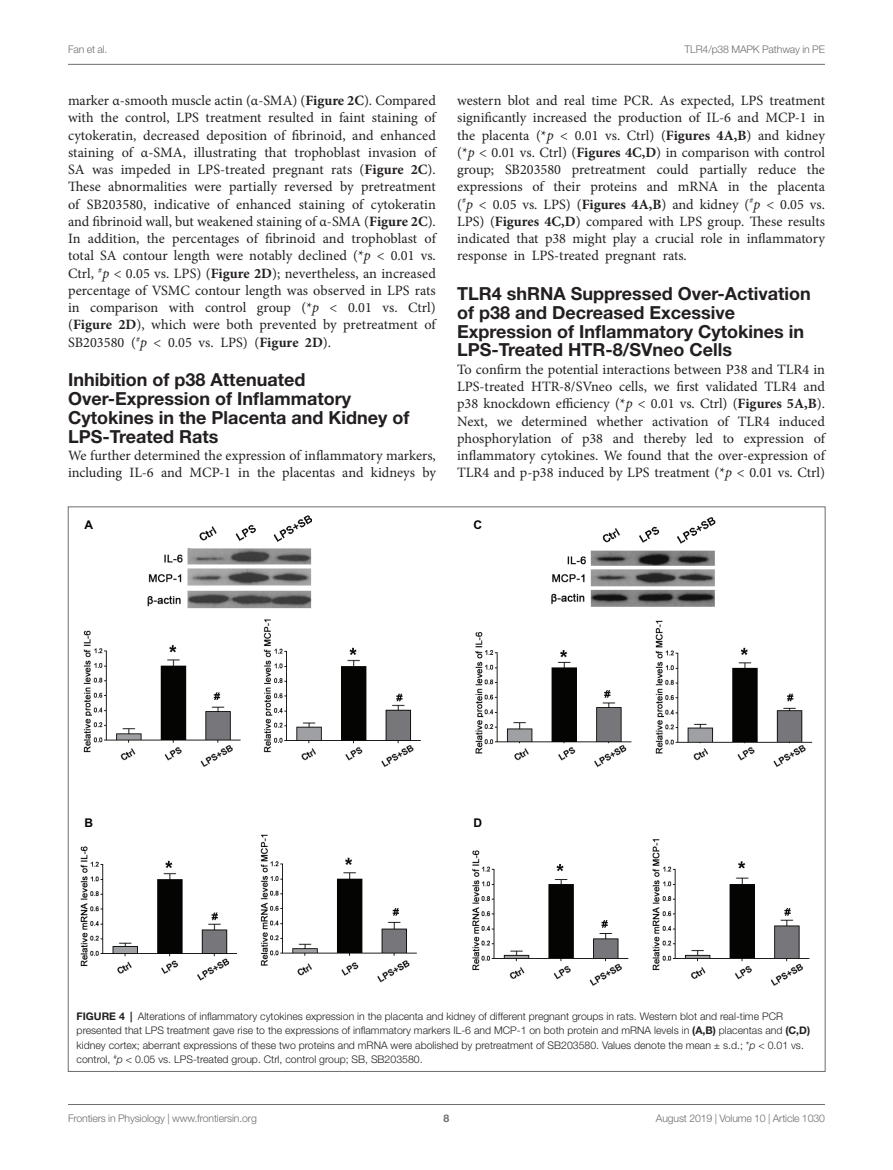
<style>
.page{position:relative;width:893px;height:1170px;background:#fff}
.page>*{position:absolute;margin:0;border:0;box-sizing:border-box;transform-origin:0 0}
.HEAD_2{font:700 18px/18.8px "Helvetica Neue LT Std";color:#231f20}
.TEXT_FLUSH{font:14.25px/17.2px "Minion Pro";color:#231f20;text-align:justify}
.t1{font:700 12px "Arial";color:#040503}
.FIG_LEG{font:300 10.5px/14.2px "Helvetica Neue LT Std";color:#231f20}
.t2{font:300 10.5px "Helvetica Neue LT Std";letter-spacing:-.015em;color:#6c6d70}
.t3{font:700 10.5px "Helvetica Neue LT Std";color:#6c6d70}
.s1{font-weight:700}
.s2{font-style:italic}
</style>
<div class="page">
<hr style="left:68px;top:64px;width:757px;height:1px;background:#6c6d70">
<hr style="left:68px;top:1104px;width:757px;height:1px;background:#6c6d70">
<img style="left:81px;top:515px;width:731px;height:471px">
<p class="t2" style="left:68px;top:42px;width:41px">Fan et al.</p>
<p class="t2" style="left:685px;top:42px;width:142px">TLR4/p38 MAPK Pathway in PE</p>
<p class="TEXT_FLUSH" style="left:68px;top:92px;width:369px">marker α-smooth muscle actin (α-SMA) (<span class="s1">Figure 2C</span>). Compared with the control, LPS treatment resulted in faint staining of cytokeratin, decreased deposition of fibrinoid, and enhanced staining of α-SMA, illustrating that trophoblast invasion of SA was impeded in LPS-treated pregnant rats (<span class="s1">Figure 2C</span>).<br>These abnormalities were partially reversed by pretreatment of SB203580, indicative of enhanced staining of cytokeratin and fibrinoid wall, but weakened staining of α-SMA (<span class="s1">Figure 2C</span>).<br>In addition, the percentages of fibrinoid and trophoblast of total SA contour length were notably declined (*<span class="s2">p</span> &lt; 0.01 vs.<br>Ctrl, <sup>#</sup><span class="s2">p</span> &lt; 0.05 vs. LPS) (<span class="s1">Figure 2D</span>); nevertheless, an increased percentage of VSMC contour length was observed in LPS rats in comparison with control group (*<span class="s2">p</span> &lt; 0.01 vs. Ctrl) (<span class="s1">Figure 2D</span>), which were both prevented by pretreatment of SB203580 (<sup>#</sup><span class="s2">p</span> &lt; 0.05 vs. LPS) (<span class="s1">Figure 2D</span>).</p>
<p class="HEAD_2" style="left:68px;top:370px;width:343px">Inhibition of p38 Attenuated<br>Over-Expression of Inflammatory<br>Cytokines in the Placenta and Kidney of<br>LPS-Treated Rats</p>
<p class="TEXT_FLUSH" style="left:68px;top:447px;width:369px">We further determined the expression of inflammatory markers, including IL-6 and MCP-1 in the placentas and kidneys by</p>
<p class="t1" style="left:84px;top:516px;width:10px">A</p>
<p class="TEXT_FLUSH" style="left:457px;top:92px;width:369px">western blot and real time PCR. As expected, LPS treatment significantly increased the production of IL-6 and MCP-1 in the placenta (*<span class="s2">p</span> &lt; 0.01 vs. Ctrl) (<span class="s1">Figures 4A,B</span>) and kidney (*<span class="s2">p</span> &lt; 0.01 vs. Ctrl) (<span class="s1">Figures 4C,D</span>) in comparison with control group; SB203580 pretreatment could partially reduce the expressions of their proteins and mRNA in the placenta (<sup>#</sup><span class="s2">p</span> &lt; 0.05 vs. LPS) (<span class="s1">Figures 4A,B</span>) and kidney (<sup>#</sup><span class="s2">p</span> &lt; 0.05 vs.<br>LPS) (<span class="s1">Figures 4C,D</span>) compared with LPS group. These results indicated that p38 might play a crucial role in inflammatory response in LPS-treated pregnant rats.</p>
<p class="HEAD_2" style="left:457px;top:284px;width:355px">TLR4 shRNA Suppressed Over-Activation of p38 and Decreased Excessive Expression of Inflammatory Cytokines in LPS-Treated HTR-8/SVneo Cells</p>
<p class="TEXT_FLUSH" style="left:457px;top:360px;width:369px">To confirm the potential interactions between P38 and TLR4 in LPS-treated HTR-8/SVneo cells, we first validated TLR4 and p38 knockdown efficiency (*<span class="s2">p</span> &lt; 0.01 vs. Ctrl) (<span class="s1">Figures 5A,B</span>).<br>Next, we determined whether activation of TLR4 induced phosphorylation of p38 and thereby led to expression of inflammatory cytokines. We found that the over-expression of TLR4 and p-p38 induced by LPS treatment (*<span class="s2">p</span> &lt; 0.01 vs. Ctrl)</p>
<p class="t1" style="left:473px;top:516px;width:10px">C</p>
<p class="t1" style="left:84px;top:814px;width:10px">B</p>
<p class="t1" style="left:473px;top:814px;width:10px">D</p>
<p class="FIG_LEG" style="left:77px;top:1009px;width:735px"><span class="s1">FIGURE 4 |</span> Alterations of inflammatory cytokines expression in the placenta and kidney of different pregnant groups in rats. Western blot and real-time PCR presented that LPS treatment gave rise to the expressions of inflammatory markers IL-6 and MCP-1 on both protein and mRNA levels in <span class="s1">(A,B)</span> placentas and <span class="s1">(C,D) </span>kidney cortex; aberrant expressions of these two proteins and mRNA were abolished by pretreatment of SB203580. Values denote the mean ± s.d.; *<span class="s2">p</span> &lt; 0.01 vs. control, <sup>#</sup><span class="s2">p</span> &lt; 0.05 vs. LPS-treated group. Ctrl, control group; SB, SB203580.</p>
<p class="t2" style="left:68px;top:1111px;width:190px">Frontiers in Physiology | www.frontiersin.org</p>
<p class="t3" style="left:444px;top:1111px;width:7px">8</p>
<p class="t2" style="left:656px;top:1111px;width:170px">August 2019 | Volume 10 | Article 1030</p>
</div>
